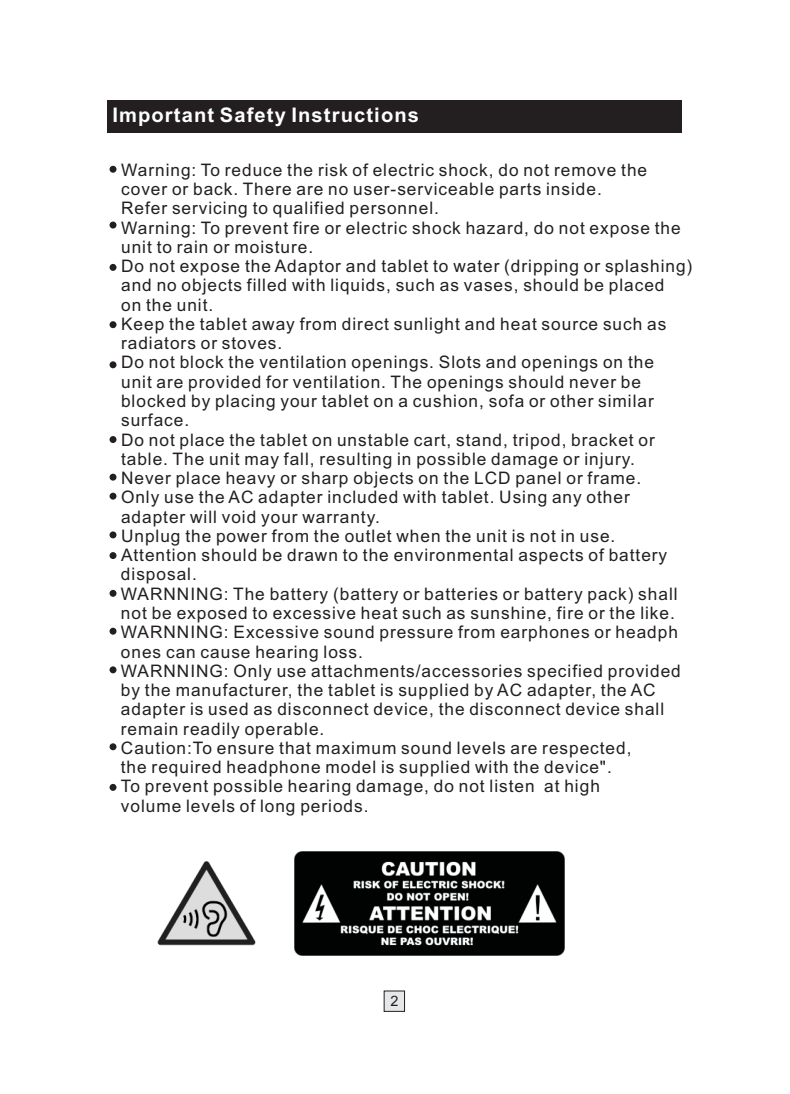
<style>
.page{position:relative;width:790px;height:1094px;background:#fff}
.page>*{position:absolute;margin:0;border:0;box-sizing:border-box;transform-origin:0 0}
.t1{font:700 20.25px "Arial";letter-spacing:.055em;color:#fff}
.t2{font:17.25px/19.2px "Arial";letter-spacing:.055em;color:#231f20}
.t3{font:14.25px "Arial";color:#231f20}
</style>
<div class="page">
<div style="left:107px;top:101px;width:574px;height:32px;background:#231f20"></div>
<div style="left:109px;top:264px;width:7px;height:7px;background:#231f20;border-radius:50%"></div>
<div style="left:109px;top:321px;width:7px;height:7px;background:#231f20;border-radius:50%"></div>
<div style="left:109px;top:474px;width:7px;height:7px;background:#231f20;border-radius:50%"></div>
<div style="left:109px;top:361px;width:7px;height:7px;background:#231f20;border-radius:50%"></div>
<div style="left:109px;top:666px;width:7px;height:7px;background:#231f20;border-radius:50%"></div>
<div style="left:109px;top:743px;width:7px;height:7px;background:#231f20;border-radius:50%"></div>
<div style="left:109px;top:590px;width:7px;height:7px;background:#231f20;border-radius:50%"></div>
<div style="left:109px;top:628px;width:7px;height:7px;background:#231f20;border-radius:50%"></div>
<div style="left:109px;top:493px;width:7px;height:7px;background:#231f20;border-radius:50%"></div>
<div style="left:109px;top:436px;width:7px;height:7px;background:#231f20;border-radius:50%"></div>
<div style="left:109px;top:552px;width:7px;height:7px;background:#231f20;border-radius:50%"></div>
<div style="left:109px;top:222px;width:7px;height:6px;background:#231f20;border-radius:50%"></div>
<div style="left:109px;top:166px;width:7px;height:7px;background:#231f20;border-radius:50%"></div>
<img style="left:294px;top:851px;width:270px;height:104px">
<svg style="left:383px;top:990px;width:22px;height:22px"></svg>
<div style="left:109px;top:531px;width:7px;height:7px;background:#231f20;border-radius:50%"></div>
<img style="left:157px;top:861px;width:99px;height:85px">
<div style="left:109px;top:784px;width:7px;height:7px;background:#231f20;border-radius:50%"></div>
<p class="t1" style="left:112px;top:107px;width:308px">Important Safety Instructions</p>
<p class="t2" style="left:121px;top:162px;width:572px">Warning: To reduce the risk of electric shock, do not remove the cover or back. There are no user-serviceable parts inside.<br>Refer servicing to qualified personnel.<br>Warning: To prevent fire or electric shock hazard, do not expose the unit to rain or moisture.<br>Do not expose the Adaptor and tablet to water (dripping or splashing) and no objects filled with liquids, such as vases, should be placed<br>on the unit.<br>Keep the tablet away from direct sunlight and heat source such as radiators or stoves.<br>Do not block the ventilation openings. Slots and openings on the<br>unit are provided for ventilation. The openings should never be blocked by placing your tablet on a cushion, sofa or other similar surface.<br>Do not place the tablet on unstable cart, stand, tripod, bracket or table. The unit may fall, resulting in possible damage or injury.<br>Never place heavy or sharp objects on the LCD panel or frame.<br>Only use the AC adapter included with tablet. Using any other adapter will void your warranty.<br>Unplug the power from the outlet when the unit is not in use.<br>Attention should be drawn to the environmental aspects of battery disposal.<br>WARNNING: The battery (battery or batteries or battery pack) shall not be exposed to excessive heat such as sunshine, fire or the like.<br>WARNNING: Excessive sound pressure from earphones or headph ones can cause hearing loss.<br>WARNNING: Only use attachments/accessories specified provided by the manufacturer, the tablet is supplied by AC adapter, the AC adapter is used as disconnect device, the disconnect device shall remain readily operable.<br>Caution:To ensure that maximum sound levels are respected,<br>the required headphone model is supplied with the device".<br>To prevent possible hearing damage, do not listen at high<br>volume levels of long periods.</p>
<p class="t3" style="left:390px;top:996px;width:9px">2</p>
</div>
